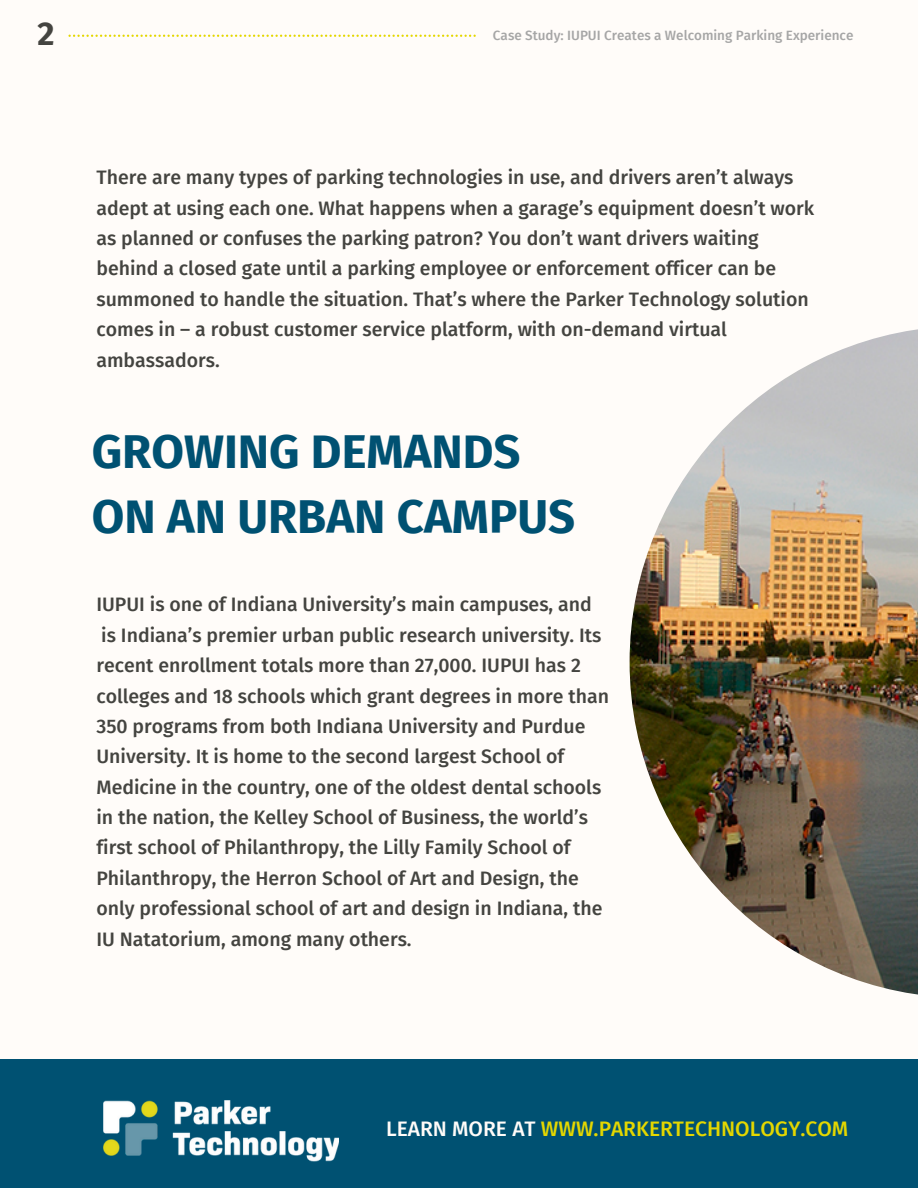
<style>
.page{position:relative;width:918px;height:1188px;background:#fffcf9}
.page>*{position:absolute;margin:0;border:0;box-sizing:border-box;transform-origin:0 0}
.t1{font:700 47.25px/65.2px "Fira Sans";color:#005172}
.t2{font:700 33px "Fira Sans";color:#444440}
.t3{font:500 21px "Fira Sans";color:#e4d700}
.t4{font:500 19.5px/30.3px "Fira Sans";color:#444440}
.t5{font:500 13.5px "Fira Sans";color:#a6a6a6}
.s1{color:#fffcf9}
</style>
<div class="page">
<div style="left:0;top:1059px;width:918px;height:129px;background:#005172"></div>
<img style="left:630px;top:329px;width:288px;height:666px">
<svg style="left:68px;top:35px;width:408px;height:2px"></svg>
<img style="left:103px;top:1100px;width:236px;height:62px">
<h2 class="t2" style="left:37px;top:14px;width:19px">2</h2>
<p class="t5" style="left:493px;top:28px;width:362px">Case Study: IUPUI Creates a Welcoming Parking Experience</p>
<p class="t4" style="left:96px;top:163px;width:719px">There are many types of parking technologies in use, and drivers aren’t always adept at using each one. What happens when a garage’s equipment doesn’t work as planned or confuses the parking patron? You don’t want drivers waiting behind a closed gate until a parking employee or enforcement officer can be summoned to handle the situation. That’s where the Parker Technology solution comes in – a robust customer service platform, with on-demand virtual ambassadors.</p>
<h1 class="t1" style="left:92px;top:420px;width:485px">GROWING DEMANDS<br>ON AN URBAN CAMPUS</h1>
<p class="t4" style="left:96px;top:590px;width:514px">IUPUI is one of Indiana University’s main campuses, and is Indiana’s premier urban public research university. Its recent enrollment totals more than 27,000. IUPUI has 2 colleges and 18 schools which grant degrees in more than 350 programs from both Indiana University and Purdue University. It is home to the second largest School of Medicine in the country, one of the oldest dental schools in the nation, the Kelley School of Business, the world’s first school of Philanthropy, the Lilly Family School of Philanthropy, the Herron School of Art and Design, the only professional school of art and design in Indiana, the IU Natatorium, among many others.</p>
<p class="t3" style="left:386px;top:1117px;width:464px"><span class="s1">LEARN MORE AT</span> WWW.PARKERTECHNOLOGY.COM</p>
</div>
